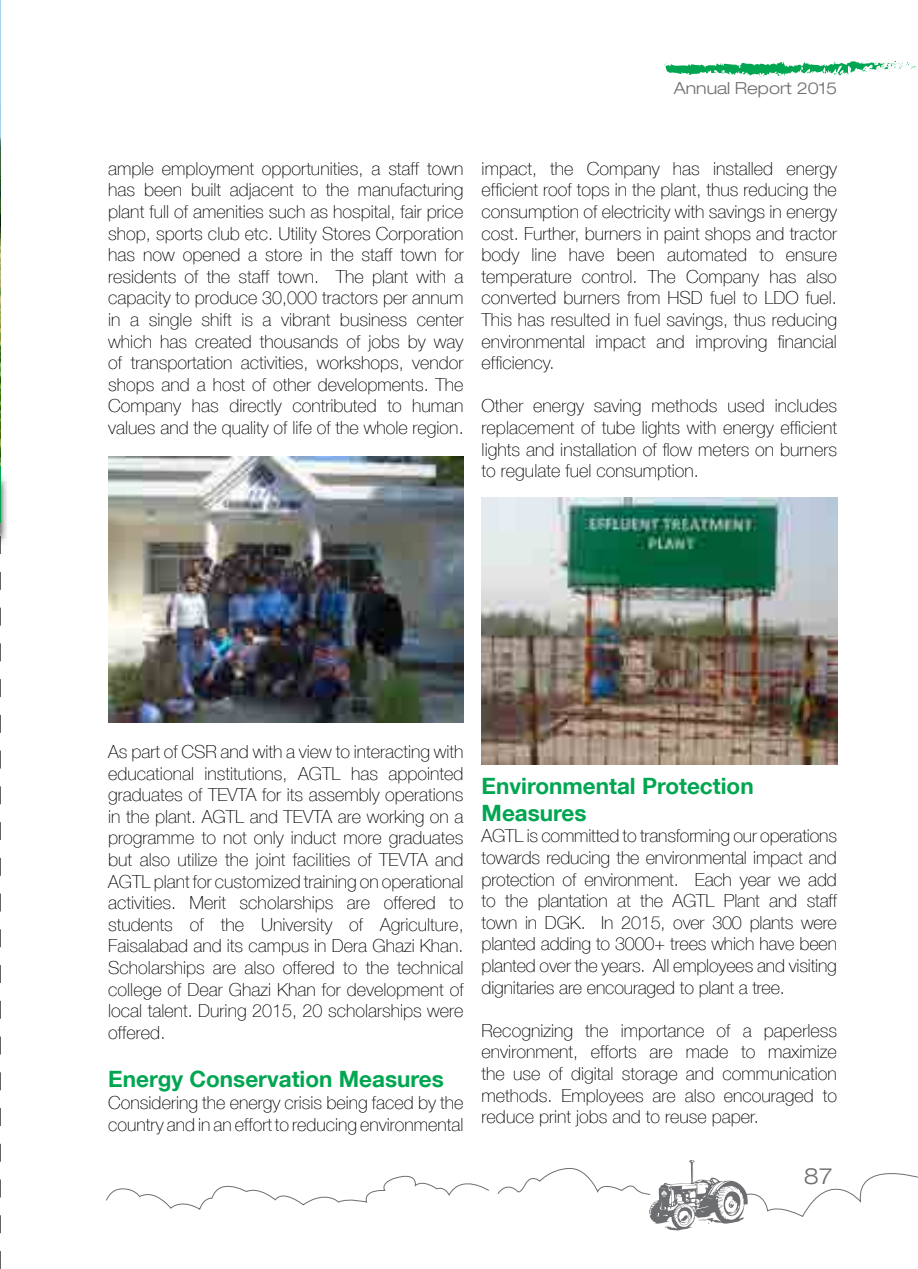
<style>
.page{position:relative;width:918px;height:1269px;background:#fff}
.page>*{position:absolute;margin:0;border:0;box-sizing:border-box;transform-origin:0 0}
.t1{font:700 22.5px/27px "Helvetica Neue LT Com";color:#00a651}
.t2{font:300 expanded 22.5px "Helvetica Neue LT Com";color:#6d6e71}
.t3{font:100 18px/21.6px "Helvetica Neue LT Com";color:#000;text-align:justify}
.t4{font:300 expanded 16.5px "Helvetica Neue LT Com";color:#6d6e71}
</style>
<div class="page">
<svg style="left:664px;top:60px;width:254px;height:17px"></svg>
<svg style="left:0;top:546px;width:1px;height:723px"></svg>
<svg style="left:651px;top:1219px;width:92px;height:11px"></svg>
<svg style="left:106px;top:1160px;width:812px;height:59px"></svg>
<img style="left:0;top:0;width:1px;height:466px">
<div style="left:0;top:473px;width:9px;height:73px;background:#000;opacity:.75"></div>
<hr style="left:0;top:466px;width:1px;height:57px;background:#00a651">
<img style="left:108px;top:456px;width:356px;height:267px">
<img style="left:482px;top:498px;width:355px;height:266px">
<p class="t4" style="left:674px;top:78px;width:165px">Annual Report 2015</p>
<p class="t3" style="left:108px;top:157px;width:357px">ample employment opportunities, a staff town has been built adjacent to the manufacturing plant full of amenities such as hospital, fair price shop, sports club etc. Utility Stores Corporation has now opened a store in the staff town for residents of the staff town. The plant with a capacity to produce 30,000 tractors per annum in a single shift is a vibrant business center which has created thousands of jobs by way of transportation activities, workshops, vendor shops and a host of other developments. The Company has directly contributed to human values and the quality of life of the whole region.</p>
<p class="t3" style="left:482px;top:157px;width:357px">impact, the Company has installed energy efficient roof tops in the plant, thus reducing the consumption of electricity with savings in energy cost. Further, burners in paint shops and tractor body line have been automated to ensure temperature control. The Company has also converted burners from HSD fuel to LDO fuel.<br>This has resulted in fuel savings, thus reducing environmental impact and improving financial efficiency.</p>
<p class="t3" style="left:482px;top:395px;width:357px">Other energy saving methods used includes replacement of tube lights with energy efficient lights and installation of flow meters on burners to regulate fuel consumption.</p>
<p class="t3" style="left:108px;top:741px;width:357px">As part of CSR and with a view to interacting with educational institutions, AGTL has appointed graduates of TEVTA for its assembly operations in the plant. AGTL and TEVTA are working on a programme to not only induct more graduates but also utilize the joint facilities of TEVTA and AGTL plant for customized training on operational activities. Merit scholarships are offered to students of the University of Agriculture, Faisalabad and its campus in Dera Ghazi Khan.<br>Scholarships are also offered to the technical college of Dear Ghazi Khan for development of local talent. During 2015, 20 scholarships were offered.</p>
<p class="t1" style="left:108px;top:1065px;width:337px">Energy Conservation Measures</p>
<p class="t3" style="left:108px;top:1092px;width:357px">Considering the energy crisis being faced by the country and in an effort to reducing environmental</p>
<p class="t1" style="left:482px;top:772px;width:274px">Environmental Protection<br>Measures</p>
<p class="t3" style="left:482px;top:825px;width:357px">AGTL is committed to transforming our operations towards reducing the environmental impact and protection of environment. Each year we add to the plantation at the AGTL Plant and staff town in DGK. In 2015, over 300 plants were planted adding to 3000+ trees which have been planted over the years. All employees and visiting dignitaries are encouraged to plant a tree.</p>
<p class="t3" style="left:482px;top:1019px;width:357px">Recognizing the importance of a paperless environment, efforts are made to maximize the use of digital storage and communication methods. Employees are also encouraged to reduce print jobs and to reuse paper.</p>
<p class="t2" style="left:804px;top:1162px;width:30px">87</p>
</div>
